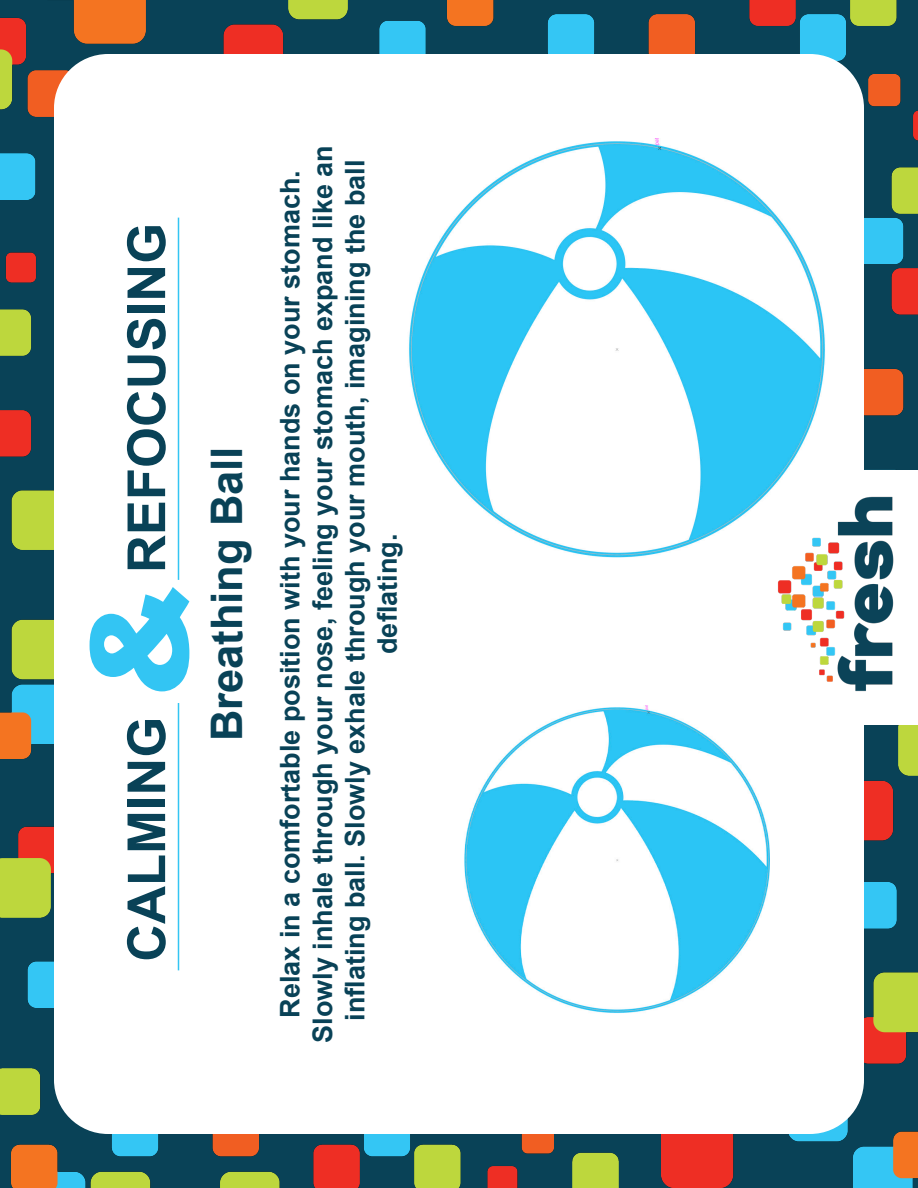
<style>
.page{position:relative;width:918px;height:1188px;background:#fff}
.page>*{position:absolute;margin:0;border:0;box-sizing:border-box;transform-origin:0 0}
.t1{font:900 135px "Arial";color:#33c5f3}
.t2{font:700 52.5px "Arial";color:#094257}
.t3{font:700 43.5px "Arial";color:#094257}
.t4{font:700 27px "Arial";color:#094257}
</style>
<div class="page">
<img style="left:850px;top:883px;width:68px;height:305px">
<img style="left:0;top:0;width:198px;height:199px">
<img style="left:864px;top:111px;width:54px;height:755px">
<img style="left:0;top:216px;width:54px;height:791px">
<img style="left:0;top:1059px;width:487px;height:129px">
<img style="left:198px;top:0;width:720px;height:111px">
<div style="left:742px;top:470px;width:176px;height:255px;background:#fff"></div>
<img style="left:487px;top:1117px;width:363px;height:71px">
<div style="left:54px;top:54px;width:810px;height:1080px;background:#fff;border-radius:54px"></div>
<img style="left:409px;top:138px;width:416px;height:420px">
<img style="left:464px;top:705px;width:306px;height:308px">
<img style="left:770px;top:483px;width:124px;height:209px">
<hr style="left:178px;top:703px;width:1px;height:267px;background:#33c5f3">
<hr style="left:178px;top:218px;width:1px;height:362px;background:#33c5f3">
<p class="t2" style="left:112px;top:573px;width:352px;rotate:-90deg">REFOCUSING</p>
<p class="t1" style="left:42px;top:702px;width:122px;rotate:-90deg">&amp;</p>
<p class="t2" style="left:112px;top:962px;width:246px;rotate:-90deg">CALMING</p>
<p class="t3" style="left:198px;top:741px;width:296px;rotate:-90deg">Breathing Ball</p>
<p class="t4" style="left:305px;top:1043px;width:899px;rotate:-90deg">Slowly inhale through your nose, feeling your stomach expand like an</p>
<p class="t4" style="left:337px;top:1021px;width:863px;rotate:-90deg">inflating ball. Slowly exhale through your mouth, imagining the ball</p>
<p class="t4" style="left:272px;top:1018px;width:849px;rotate:-90deg">Relax in a comfortable position with your hands on your stomach.</p>
<p class="t4" style="left:370px;top:654px;width:122px;rotate:-90deg">deflating.</p>
</div>
